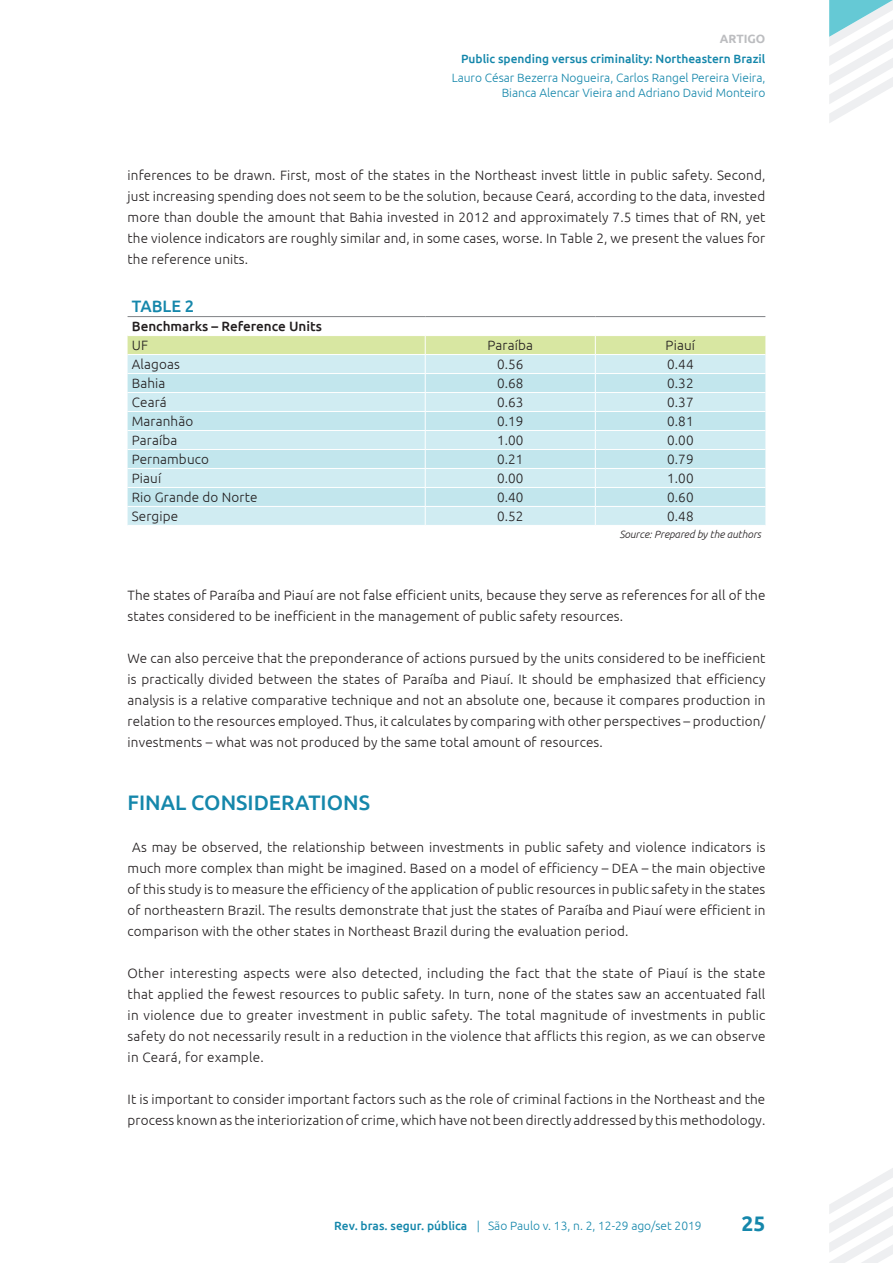
<style>
.page{position:relative;width:893px;height:1263px;background:#fff}
.page>*{position:absolute;margin:0;border:0;box-sizing:border-box;transform-origin:0 0}
.t1{font:500 21px "Ubuntu";color:#1587ab}
.t2{font:700 21px "Ubuntu";color:#1587ab}
.t3{font:500 16.5px "Ubuntu";color:#1587ab}
.t4{font:300 13.5px/21px "Ubuntu";letter-spacing:.01em;color:#231f20;text-align:justify}
.t5{font:500 13.5px "Ubuntu";color:#231f20}
.t6{font:300 12px/15px "Ubuntu";color:#1587ab;text-align:right}
.t7{font:500 12px "Ubuntu";color:#1587ab}
.t8{font:700 12px "Ubuntu";color:#bcbdc0}
.t9{font:italic 300 10.5px "Ubuntu";color:#231f20}
.s1{font-weight:500}
</style>
<div class="page">
<svg style="left:829px;top:1168px;width:64px;height:95px"></svg>
<svg style="left:829px;top:0;width:64px;height:123px"></svg>
<hr style="left:128px;top:316px;width:297px;height:1px;background:#808285">
<hr style="left:425px;top:316px;width:170px;height:1px;background:#808285">
<hr style="left:595px;top:316px;width:170px;height:1px;background:#808285">
<svg style="left:128px;top:336px;width:637px;height:189px;background:#cdeae9"></svg>
<p class="t8" style="left:720px;top:32px;width:47px">ARTIGO</p>
<p class="t7" style="left:461px;top:51px;width:306px">Public spending versus criminality: Northeastern Brazil</p>
<p class="t6" style="left:452px;top:70px;width:315px">Lauro César Bezerra Nogueira, Carlos Rangel Pereira Vieira,<br>Bianca Alencar Vieira and Adriano David Monteiro</p>
<p class="t4" style="left:128px;top:164px;width:639px">inferences to be drawn. First, most of the states in the Northeast invest little in public safety. Second, just increasing spending does not seem to be the solution, because Ceará, according to the data, invested more than double the amount that Bahia invested in 2012 and approximately 7.5 times that of RN, yet the violence indicators are roughly similar and, in some cases, worse. In Table 2, we present the values for the reference units.</p>
<p class="t3" style="left:132px;top:296px;width:20px">Table</p>
<p class="t3" style="left:185px;top:296px;width:11px">2</p>
<p class="t5" style="left:132px;top:318px;width:192px">Benchmarks – Reference Units</p>
<p class="t4" style="left:132px;top:335px;width:18px">UF</p>
<p class="t4" style="left:488px;top:335px;width:47px">Paraíba</p>
<p class="t4" style="left:666px;top:335px;width:31px">Piauí</p>
<p class="t4" style="left:132px;top:354px;width:50px">Alagoas</p>
<p class="t4" style="left:497px;top:354px;width:28px">0.56</p>
<p class="t4" style="left:667px;top:354px;width:28px">0.44</p>
<p class="t4" style="left:132px;top:373px;width:35px">Bahia</p>
<p class="t4" style="left:497px;top:373px;width:28px">0.68</p>
<p class="t4" style="left:667px;top:373px;width:28px">0.32</p>
<p class="t4" style="left:132px;top:392px;width:36px">Ceará</p>
<p class="t4" style="left:497px;top:392px;width:28px">0.63</p>
<p class="t4" style="left:667px;top:392px;width:28px">0.37</p>
<p class="t4" style="left:132px;top:411px;width:63px">Maranhão</p>
<p class="t4" style="left:497px;top:411px;width:28px">0.19</p>
<p class="t4" style="left:667px;top:411px;width:28px">0.81</p>
<p class="t4" style="left:132px;top:430px;width:47px">Paraíba</p>
<p class="t4" style="left:497px;top:430px;width:28px">1.00</p>
<p class="t4" style="left:667px;top:430px;width:28px">0.00</p>
<p class="t4" style="left:132px;top:449px;width:79px">Pernambuco</p>
<p class="t4" style="left:497px;top:449px;width:28px">0.21</p>
<p class="t4" style="left:667px;top:449px;width:28px">0.79</p>
<p class="t4" style="left:132px;top:467px;width:31px">Piauí</p>
<p class="t4" style="left:497px;top:467px;width:28px">0.00</p>
<p class="t4" style="left:667px;top:467px;width:28px">1.00</p>
<p class="t4" style="left:132px;top:486px;width:127px">Rio Grande do Norte</p>
<p class="t4" style="left:497px;top:486px;width:28px">0.40</p>
<p class="t4" style="left:667px;top:486px;width:28px">0.60</p>
<p class="t4" style="left:132px;top:505px;width:48px">Sergipe</p>
<p class="t4" style="left:497px;top:505px;width:28px">0.52</p>
<p class="t4" style="left:667px;top:505px;width:28px">0.48</p>
<p class="t9" style="left:619px;top:528px;width:143px">Source: Prepared by the authors</p>
<p class="t4" style="left:128px;top:584px;width:639px">The states of Paraíba and Piauí are not false efficient units, because they serve as references for all of the states considered to be inefficient in the management of public safety resources.</p>
<p class="t4" style="left:128px;top:647px;width:639px">We can also perceive that the preponderance of actions pursued by the units considered to be inefficient is practically divided between the states of Paraíba and Piauí. It should be emphasized that efficiency analysis is a relative comparative technique and not an absolute one, because it compares production in relation to the resources employed. Thus, it calculates by comparing with other perspectives – production/ investments – what was not produced by the same total amount of resources.</p>
<h1 class="t1" style="left:128px;top:789px;width:244px">FINAL CONSIDERATIONS</h1>
<p class="t4" style="left:128px;top:836px;width:639px;text-indent:5px">As may be observed, the relationship between investments in public safety and violence indicators is much more complex than might be imagined. Based on a model of efficiency – DEA – the main objective of this study is to measure the efficiency of the application of public resources in public safety in the states of northeastern Brazil. The results demonstrate that just the states of Paraíba and Piauí were efficient in comparison with the other states in Northeast Brazil during the evaluation period.</p>
<p class="t4" style="left:128px;top:962px;width:639px">Other interesting aspects were also detected, including the fact that the state of Piauí is the state that applied the fewest resources to public safety. In turn, none of the states saw an accentuated fall in violence due to greater investment in public safety. The total magnitude of investments in public safety do not necessarily result in a reduction in the violence that afflicts this region, as we can observe in Ceará, for example.</p>
<p class="t4" style="left:128px;top:1088px;width:639px">It is important to consider important factors such as the role of criminal factions in the Northeast and the process known as the interiorization of crime, which have not been directly addressed by this methodology.</p>
<p class="t6" style="left:334px;top:1217px;width:369px"><span class="s1">Rev. bras. segur. pública</span> | São Paulo v. 13, n. 2, 12-29 ago/set 2019</p>
<h1 class="t2" style="left:741px;top:1211px;width:25px">25</h1>
</div>
